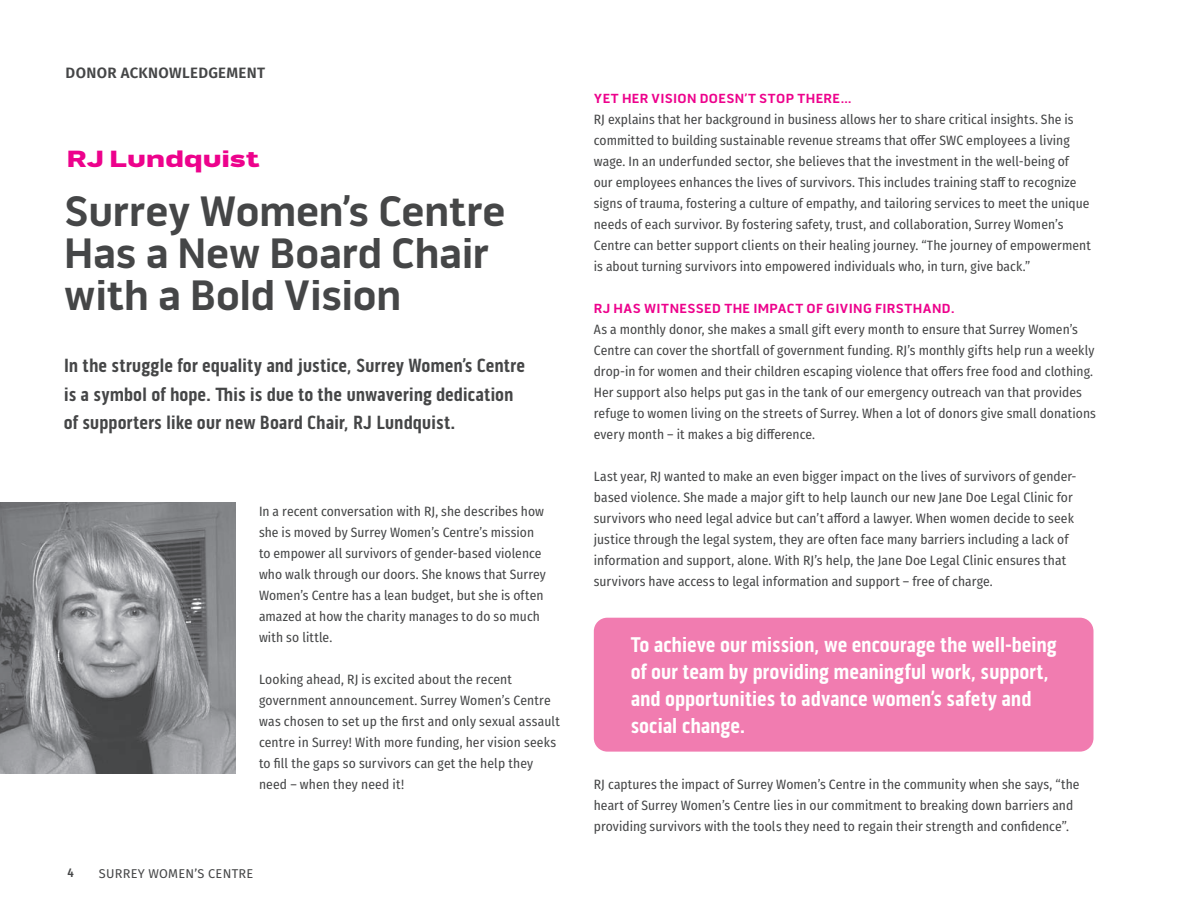
<style>
.page{position:relative;width:1188px;height:918px;background:#fff}
.page>*{position:absolute;margin:0;border:0;box-sizing:border-box;transform-origin:0 0}
.t1{font:700 43.5px/42px "Pill Gothic 600 mg";letter-spacing:-.005em;color:#454647;scale:.95 1}
.t2{font:900 24px "Pill Gothic 900 mg";letter-spacing:-.005em;color:#ed028c;scale:1.1 1}
.t3{font:700 21.75px/27px "Pill Gothic 300 mg";letter-spacing:-.01em;color:#fff}
.t4{font:700 19.5px/28.5px "Pill Gothic 300 mg";letter-spacing:-.005em;color:#454647}
.t5{font:600 15px "Fira Sans";letter-spacing:.02em;color:#454647}
.t6{font:13.5px/21px "Fira Sans Condensed";letter-spacing:.005em;color:#454647}
.t7{font:700 13.5px "Pill Gothic 600 mg";letter-spacing:.025em;color:#ed028c}
.t8{font:12.75px "Fira Sans";letter-spacing:.02em;color:#454647}
.t9{font:500 12.75px "Fira Sans Condensed";color:#454647}
</style>
<div class="page">
<hr style="left:1187px;top:430px;width:1px;height:488px;background:#454647">
<div style="left:594px;top:618px;width:500px;height:134px;background:#f17cb0;border-radius:14px"></div>
<img style="left:0;top:502px;width:235px;height:272px">
<p class="t5" style="left:66px;top:60px;width:201px">DONOR ACKNOWLEDGEMENT</p>
<h2 class="t2" style="left:67px;top:144px;width:177px">RJ Lundquist</h2>
<h1 class="t1" style="left:64px;top:190px;width:466px">Surrey Women’s Centre<br>Has a New Board Chair with a Bold Vision</h1>
<h3 class="t4" style="left:64px;top:352px;width:463px">In the struggle for equality and justice, Surrey Women’s Centre is a symbol of hope. This is due to the unwavering dedication of supporters like our new Board Chair, RJ Lundquist.</h3>
<p class="t6" style="left:259px;top:501px;width:288px">In a recent conversation with RJ, she describes how she is moved by Surrey Women’s Centre’s mission to empower all survivors of gender-based violence who walk through our doors. She knows that Surrey Women’s Centre has a lean budget, but she is often amazed at how the charity manages to do so much with so little.</p>
<p class="t6" style="left:259px;top:669px;width:302px">Looking ahead, RJ is excited about the recent government announcement. Surrey Women’s Centre was chosen to set up the first and only sexual assault centre in Surrey! With more funding, her vision seeks to fill the gaps so survivors can get the help they need – when they need it!</p>
<p class="t9" style="left:68px;top:863px;width:8px">4</p>
<p class="t8" style="left:99px;top:863px;width:156px">SURREY WOMEN’S CENTRE</p>
<p class="t7" style="left:594px;top:90px;width:259px">YET HER VISION DOESN’T STOP THERE…</p>
<p class="t6" style="left:594px;top:108px;width:498px">RJ explains that her background in business allows her to share critical insights. She is committed to building sustainable revenue streams that offer SWC employees a living wage. In an underfunded sector, she believes that the investment in the well-being of our employees enhances the lives of survivors. This includes training staff to recognize signs of trauma, fostering a culture of empathy, and tailoring services to meet the unique needs of each survivor. By fostering safety, trust, and collaboration, Surrey Women’s Centre can better support clients on their healing journey. “The journey of empowerment is about turning survivors into empowered individuals who, in turn, give back.”</p>
<p class="t7" style="left:594px;top:300px;width:362px">RJ HAS WITNESSED THE IMPACT OF GIVING FIRSTHAND.</p>
<p class="t6" style="left:594px;top:319px;width:504px">As a monthly donor, she makes a small gift every month to ensure that Surrey Women’s Centre can cover the shortfall of government funding. RJ’s monthly gifts help run a weekly drop-in for women and their children escaping violence that offers free food and clothing.<br>Her support also helps put gas in the tank of our emergency outreach van that provides refuge to women living on the streets of Surrey. When a lot of donors give small donations every month – it makes a big difference.</p>
<p class="t6" style="left:594px;top:466px;width:484px">Last year, RJ wanted to make an even bigger impact on the lives of survivors of gender&shy;based violence. She made a major gift to help launch our new Jane Doe Legal Clinic for survivors who need legal advice but can’t afford a lawyer. When women decide to seek justice through the legal system, they are often face many barriers including a lack of information and support, alone. With RJ’s help, the Jane Doe Legal Clinic ensures that survivors have access to legal information and support – free of charge.</p>
<h3 class="t3" style="left:631px;top:632px;width:427px">To achieve our mission, we encourage the well-being of our team by providing meaningful work, support, and opportunities to advance women’s safety and social change.</h3>
<p class="t6" style="left:594px;top:773px;width:487px">RJ captures the impact of Surrey Women’s Centre in the community when she says, “the heart of Surrey Women’s Centre lies in our commitment to breaking down barriers and providing survivors with the tools they need to regain their strength and confidence”.</p>
</div>
